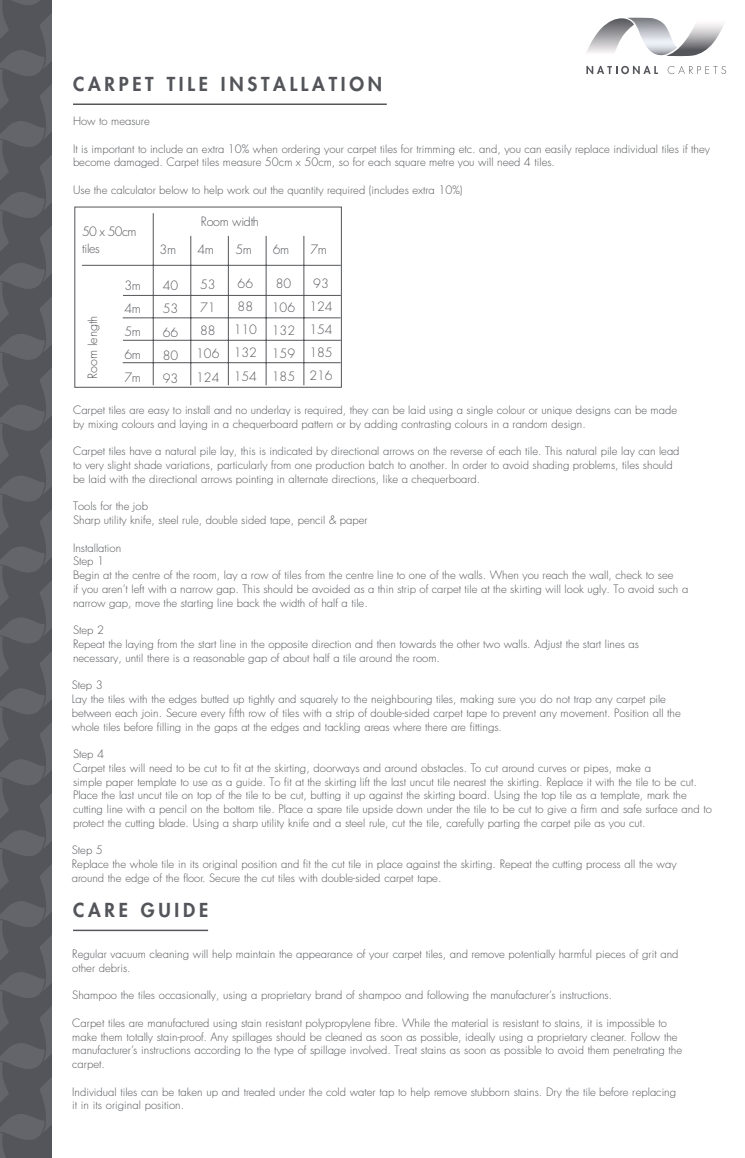
<style>
.page{position:relative;width:745px;height:1158px;background:#fff}
.page>*{position:absolute;margin:0;border:0;box-sizing:border-box;transform-origin:0 0}
.t1{font:18.75px "Newwordemi Demi";letter-spacing:.2em;color:#54555a}
.t2{font:300 12.5px/23.1px "Newworlight";color:#54555a;text-align:center}
.t3{font:300 12.5px/16.8px "Newworlight";letter-spacing:-.025em;color:#54555a}
.t4{font:300 11.25px/13.8px "Newworlight";color:#54555a}
</style>
<div class="page">
<svg style="left:586px;top:18px;width:138px;height:39px"></svg>
<svg style="left:586px;top:66px;width:71px;height:8px"></svg>
<svg style="left:667px;top:66px;width:58px;height:8px"></svg>
<svg style="left:0;top:0;width:52px;height:1157px;background:#595a5f"></svg>
<hr style="left:303px;top:236px;width:1px;height:149px;background:#54555a">
<hr style="left:265px;top:236px;width:1px;height:149px;background:#54555a">
<hr style="left:228px;top:236px;width:1px;height:149px;background:#54555a">
<hr style="left:190px;top:236px;width:1px;height:149px;background:#54555a">
<hr style="left:153px;top:213px;width:1px;height:172px;background:#54555a">
<hr style="left:82px;top:265px;width:258px;height:1px;background:#54555a">
<hr style="left:123px;top:295px;width:217px;height:1px;background:#54555a">
<hr style="left:123px;top:317px;width:217px;height:1px;background:#54555a">
<hr style="left:123px;top:340px;width:217px;height:1px;background:#54555a">
<hr style="left:123px;top:362px;width:217px;height:1px;background:#54555a">
<hr style="left:73px;top:103px;width:313px;height:2px;background:#54555a">
<hr style="left:73px;top:929px;width:135px;height:1px;background:#54555a">
<h1 class="t1" style="left:73px;top:71px;width:310px">CARPET TILE INSTALLATION</h1>
<p class="t4" style="left:73px;top:114px;width:78px">How to measure</p>
<p class="t4" style="left:73px;top:142px;width:638px">It is important to include an extra 10% when ordering your carpet tiles for trimming etc. and, you can easily replace individual tiles if they become damaged. Carpet tiles measure 50cm x 50cm, so for each square metre you will need 4 tiles.</p>
<p class="t4" style="left:73px;top:183px;width:391px">Use the calculator below to help work out the quantity required (includes extra 10%)</p>
<p class="t3" style="left:82px;top:223px;width:56px">50 x 50cm tiles</p>
<p class="t2" style="left:81px;top:379px;width:65px;rotate:-90deg">Room length</p>
<p class="t2" style="left:124px;top:274px;width:18px;text-align:justify">3m 4m 5m 6m 7m</p>
<p class="t2" style="left:159px;top:237px;width:18px">3m</p>
<p class="t2" style="left:163px;top:274px;width:17px;text-align:justify">40<br>53<br>66<br>80<br>93</p>
<p class="t3" style="left:201px;top:213px;width:60px">Room width</p>
<p class="t2" style="left:197px;top:237px;width:18px">4m</p>
<p class="t2" style="left:235px;top:237px;width:18px">5m</p>
<p class="t2" style="left:272px;top:237px;width:18px">6m</p>
<p class="t2" style="left:310px;top:237px;width:18px">7m</p>
<p class="t2" style="left:196px;top:273px;width:25px">53<br>71<br>88<br>106<br>124</p>
<p class="t2" style="left:309px;top:272px;width:25px">93<br>124<br>154<br>185<br>216</p>
<p class="t2" style="left:233px;top:272px;width:25px">66<br>88<br>110<br>132<br>154</p>
<p class="t2" style="left:272px;top:272px;width:25px">80<br>106<br>132<br>159<br>185</p>
<p class="t4" style="left:73px;top:403px;width:605px">Carpet tiles are easy to install and no underlay is required, they can be laid using a single colour or unique designs can be made by mixing colours and laying in a chequerboard pattern or by adding contrasting colours in a random design.</p>
<p class="t4" style="left:73px;top:444px;width:607px">Carpet tiles have a natural pile lay, this is indicated by directional arrows on the reverse of each tile. This natural pile lay can lead to very slight shade variations, particularly from one production batch to another. In order to avoid shading problems, tiles should be laid with the directional arrows pointing in alternate directions, like a chequerboard.</p>
<p class="t4" style="left:73px;top:499px;width:296px">Tools for the job<br>Sharp utility knife, steel rule, double sided tape, pencil &amp; paper</p>
<p class="t4" style="left:73px;top:540px;width:616px">Installation<br>Step 1<br>Begin at the centre of the room, lay a row of tiles from the centre line to one of the walls. When you reach the wall, check to see<br>if you aren’t left with a narrow gap. This should be avoided as a thin strip of carpet tile at the skirting will look ugly. To avoid such a narrow gap, move the starting line back the width of half a tile.</p>
<p class="t4" style="left:73px;top:623px;width:567px">Step 2<br>Repeat the laying from the start line in the opposite direction and then towards the other two walls. Adjust the start lines as necessary, until there is a reasonable gap of about half a tile around the room.</p>
<p class="t4" style="left:72px;top:678px;width:610px">Step 3<br>Lay the tiles with the edges butted up tightly and squarely to the neighbouring tiles, making sure you do not trap any carpet pile between each join. Secure every fifth row of tiles with a strip of double-sided carpet tape to prevent any movement. Position all the whole tiles before filling in the gaps at the edges and tackling areas where there are fittings.</p>
<p class="t4" style="left:73px;top:747px;width:640px">Step 4<br>Carpet tiles will need to be cut to fit at the skirting, doorways and around obstacles. To cut around curves or pipes, make a<br>simple paper template to use as a guide. To fit at the skirting lift the last uncut tile nearest the skirting. Replace it with the tile to be cut.<br>Place the last uncut tile on top of the tile to be cut, butting it up against the skirting board. Using the top tile as a template, mark the cutting line with a pencil on the bottom tile. Place a spare tile upside down under the tile to be cut to give a firm and safe surface and to protect the cutting blade. Using a sharp utility knife and a steel rule, cut the tile, carefully parting the carpet pile as you cut.</p>
<p class="t4" style="left:72px;top:843px;width:605px">Step 5<br>Replace the whole tile in its original position and fit the cut tile in place against the skirting. Repeat the cutting process all the way around the edge of the floor. Secure the cut tiles with double-sided carpet tape.</p>
<h1 class="t1" style="left:73px;top:897px;width:136px">CARE GUIDE</h1>
<p class="t4" style="left:72px;top:947px;width:607px">Regular vacuum cleaning will help maintain the appearance of your carpet tiles, and remove potentially harmful pieces of grit and other debris.</p>
<p class="t4" style="left:72px;top:988px;width:541px">Shampoo the tiles occasionally, using a proprietary brand of shampoo and following the manufacturer’s instructions.</p>
<p class="t4" style="left:72px;top:1015px;width:611px">Carpet tiles are manufactured using stain resistant polypropylene fibre. While the material is resistant to stains, it is impossible to make them totally stain-proof. Any spillages should be cleaned as soon as possible, ideally using a proprietary cleaner. Follow the manufacturer’s instructions according to the type of spillage involved. Treat stains as soon as possible to avoid them penetrating the carpet.</p>
<p class="t4" style="left:72px;top:1084px;width:605px">Individual tiles can be taken up and treated under the cold water tap to help remove stubborn stains. Dry the tile before replacing it in its original position.</p>
</div>
